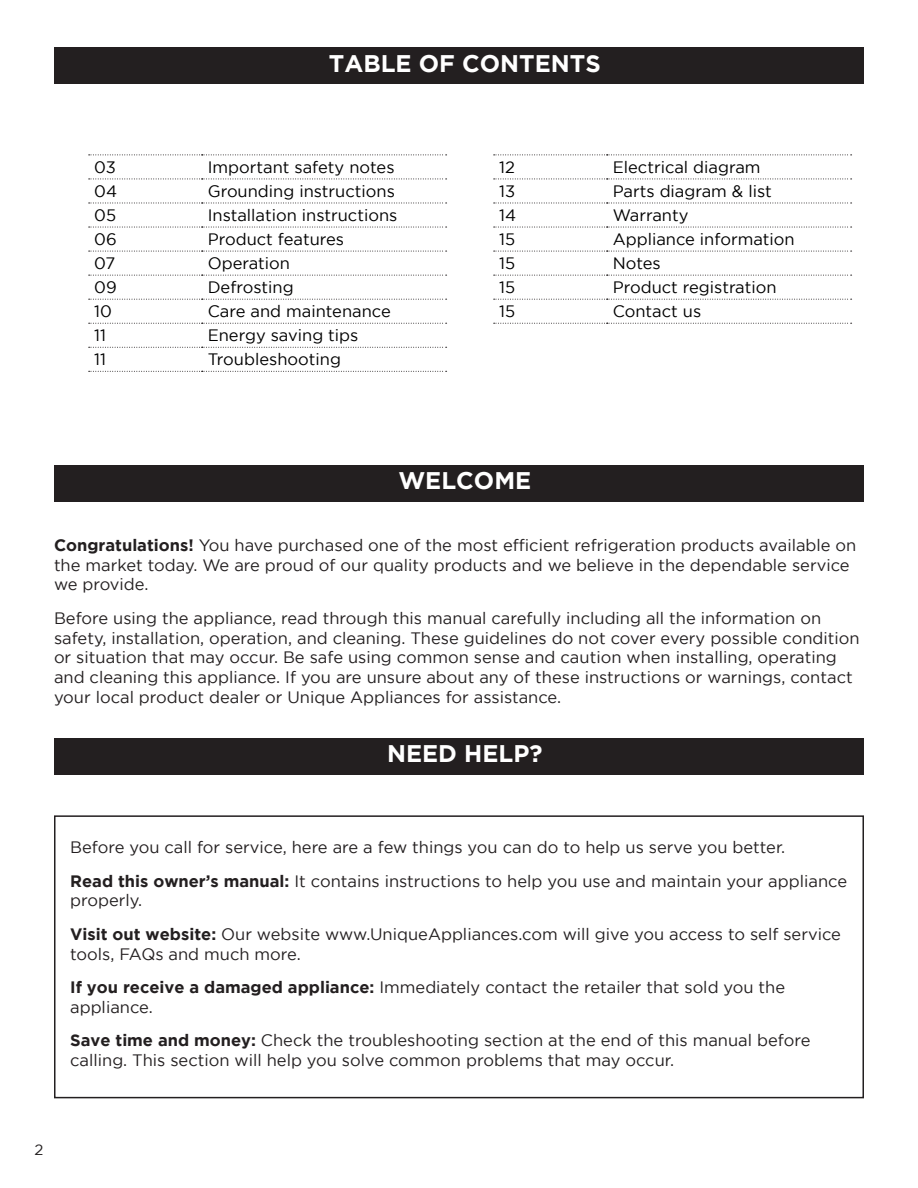
<style>
.page{position:relative;width:918px;height:1188px;background:#fff}
.page>*{position:absolute;margin:0;border:0;box-sizing:border-box;transform-origin:0 0}
.t1{font:700 24px "Gotham";color:#fff}
.t2{font:16.5px/19.8px "Gotham";color:#231f20}
.t3{font:16.5px "Gotham";color:#000}
.t4{font:15px "Gotham";color:#231f20}
.s1{font-weight:700}
</style>
<div class="page">
<div style="left:54px;top:738px;width:810px;height:37px;background:#231f20"></div>
<div style="left:54px;top:465px;width:810px;height:37px;background:#231f20"></div>
<div style="left:54px;top:48px;width:810px;height:36px;background:#231f20"></div>
<div style="left:54px;top:815px;width:810px;height:283px;border:2px solid #231f20"></div>
<svg style="left:89px;top:155px;width:358px;height:1px"></svg>
<svg style="left:89px;top:179px;width:358px;height:1px"></svg>
<svg style="left:89px;top:203px;width:358px;height:1px"></svg>
<svg style="left:89px;top:227px;width:358px;height:1px"></svg>
<svg style="left:89px;top:251px;width:358px;height:1px"></svg>
<svg style="left:89px;top:275px;width:358px;height:1px"></svg>
<svg style="left:89px;top:299px;width:358px;height:1px"></svg>
<svg style="left:89px;top:323px;width:358px;height:1px"></svg>
<svg style="left:89px;top:347px;width:358px;height:1px"></svg>
<svg style="left:89px;top:371px;width:358px;height:1px"></svg>
<svg style="left:494px;top:155px;width:358px;height:1px"></svg>
<svg style="left:494px;top:179px;width:358px;height:1px"></svg>
<svg style="left:494px;top:203px;width:358px;height:1px"></svg>
<svg style="left:494px;top:227px;width:358px;height:1px"></svg>
<svg style="left:494px;top:251px;width:358px;height:1px"></svg>
<svg style="left:494px;top:275px;width:358px;height:1px"></svg>
<svg style="left:494px;top:299px;width:358px;height:1px"></svg>
<svg style="left:494px;top:323px;width:358px;height:1px"></svg>
<p class="t1" style="left:329px;top:49px;width:273px">TABLE OF CONTENTS</p>
<p class="t3" style="left:94px;top:158px;width:23px">03</p>
<p class="t3" style="left:208px;top:158px;width:188px">Important safety notes</p>
<p class="t3" style="left:94px;top:182px;width:24px">04</p>
<p class="t3" style="left:208px;top:182px;width:189px">Grounding instructions</p>
<p class="t3" style="left:94px;top:206px;width:23px">05</p>
<p class="t3" style="left:208px;top:206px;width:191px">Installation instructions</p>
<p class="t3" style="left:94px;top:230px;width:24px">06</p>
<p class="t3" style="left:208px;top:230px;width:138px">Product features</p>
<p class="t3" style="left:94px;top:254px;width:23px">07</p>
<p class="t3" style="left:208px;top:254px;width:84px">Operation</p>
<p class="t3" style="left:94px;top:278px;width:24px">09</p>
<p class="t3" style="left:208px;top:278px;width:87px">Defrosting</p>
<p class="t3" style="left:94px;top:302px;width:19px">10</p>
<p class="t3" style="left:208px;top:302px;width:185px">Care and maintenance</p>
<p class="t3" style="left:94px;top:326px;width:13px">11</p>
<p class="t3" style="left:208px;top:326px;width:152px">Energy saving tips</p>
<p class="t3" style="left:94px;top:350px;width:13px">11</p>
<p class="t3" style="left:208px;top:350px;width:135px">Troubleshooting</p>
<p class="t3" style="left:499px;top:158px;width:17px">12</p>
<p class="t3" style="left:613px;top:158px;width:149px">Electrical diagram</p>
<p class="t3" style="left:499px;top:182px;width:18px">13</p>
<p class="t3" style="left:613px;top:182px;width:161px">Parts diagram &amp; list</p>
<p class="t3" style="left:499px;top:206px;width:18px">14</p>
<p class="t3" style="left:613px;top:206px;width:77px">Warranty</p>
<p class="t3" style="left:499px;top:230px;width:18px">15</p>
<p class="t3" style="left:613px;top:230px;width:183px">Appliance information</p>
<p class="t3" style="left:499px;top:254px;width:18px">15</p>
<p class="t3" style="left:613px;top:254px;width:50px">Notes</p>
<p class="t3" style="left:499px;top:278px;width:18px">15</p>
<p class="t3" style="left:613px;top:278px;width:165px">Product registration</p>
<p class="t3" style="left:499px;top:302px;width:18px">15</p>
<p class="t3" style="left:613px;top:302px;width:90px">Contact us</p>
<p class="t1" style="left:398px;top:467px;width:134px">WELCOME</p>
<p class="t2" style="left:54px;top:535px;width:804px"><span class="s1">Congratulations!</span> You have purchased one of the most efficient refrigeration products available on the market today. We are proud of our quality products and we believe in the dependable service we provide.</p>
<p class="t2" style="left:54px;top:608px;width:807px">Before using the appliance, read through this manual carefully including all the information on safety, installation, operation, and cleaning. These guidelines do not cover every possible condition or situation that may occur. Be safe using common sense and caution when installing, operating and cleaning this appliance. If you are unsure about any of these instructions or warnings, contact your local product dealer or Unique Appliances for assistance.</p>
<p class="t1" style="left:387px;top:740px;width:157px">NEED HELP?</p>
<p class="t2" style="left:70px;top:837px;width:717px">Before you call for service, here are a few things you can do to help us serve you better.</p>
<p class="t2" style="left:70px;top:871px;width:778px"><span class="s1">Read this owner’s manual:</span> It contains instructions to help you use and maintain your appliance properly.</p>
<p class="t2" style="left:70px;top:924px;width:772px"><span class="s1">Visit out website:</span> Our website www.UniqueAppliances.com will give you access to self service tools, FAQs and much more.</p>
<p class="t2" style="left:70px;top:977px;width:717px"><span class="s1">If you receive a damaged appliance:</span> Immediately contact the retailer that sold you the appliance.</p>
<p class="t2" style="left:70px;top:1030px;width:742px"><span class="s1">Save time and money:</span> Check the troubleshooting section at the end of this manual before calling. This section will help you solve common problems that may occur.</p>
<p class="t4" style="left:35px;top:1142px;width:10px">2</p>
</div>
